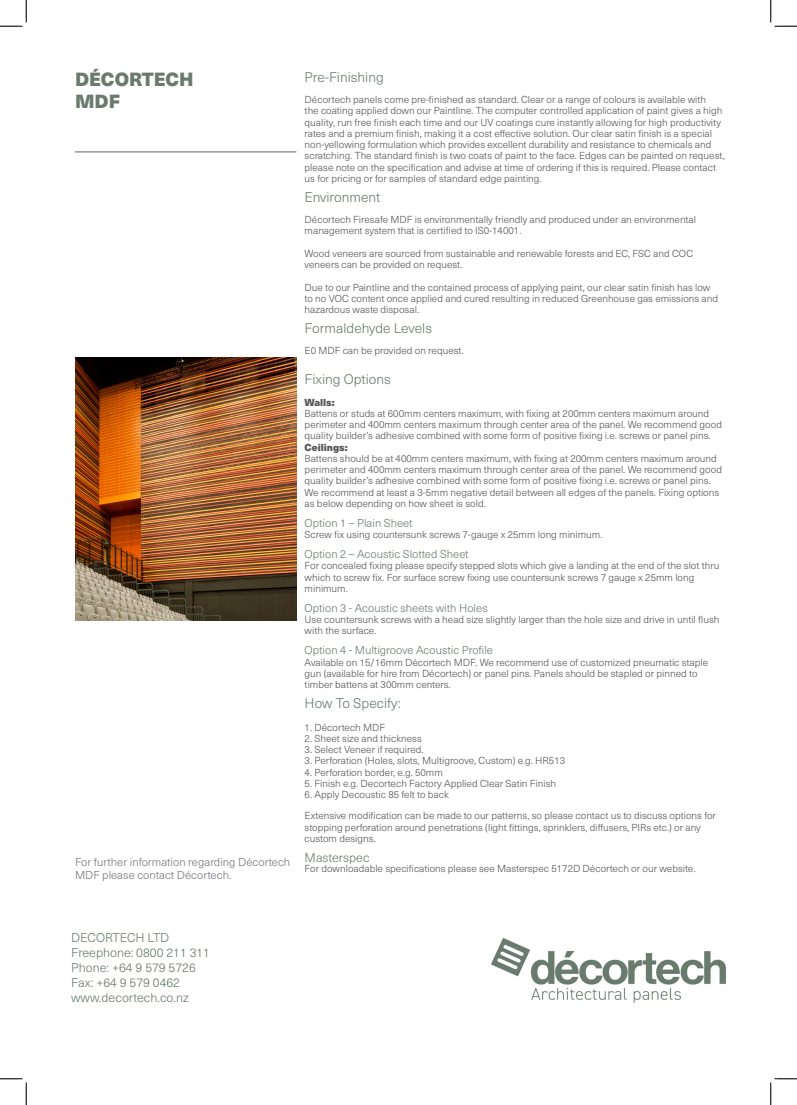
<style>
.page{position:relative;width:797px;height:1105px;background:#fff}
.page>*{position:absolute;margin:0;border:0;box-sizing:border-box;transform-origin:0 0}
.t1{font:900 18.75px "Neue Haas Unica W1 G";color:#6a7b6e}
.t2{font:300 13.75px "Neue Haas Unica W1 G";color:#6a7b6e}
.t3{font:300 12.5px "Neue Haas Unica W1 G";color:#6a7b6e}
.t4{font:300 12.5px "Neue Haas Unica W1 G";letter-spacing:-.025em;color:#6a7b6e}
.t5{font:300 11.25px "Neue Haas Unica W1 G";color:#6a7b6e}
.t6{font:300 11.25px "Neue Haas Unica W1 G";color:#74767b}
.t7{font:300 10px/11.2px "Neue Haas Unica W1 G";color:#575456}
.t8{font:900 10px "Neue Haas Unica W1 G";color:#575456}
</style>
<div class="page">
<img style="left:75px;top:357px;width:221px;height:263px">
<hr style="left:75px;top:151px;width:221px;height:2px;background:#231f20">
<img style="left:491px;top:938px;width:234px;height:64px">
<svg style="left:0;top:0;width:27px;height:27px"></svg>
<svg style="left:0;top:1078px;width:27px;height:27px"></svg>
<svg style="left:770px;top:0;width:27px;height:27px"></svg>
<svg style="left:770px;top:1078px;width:27px;height:27px"></svg>
<p class="t1" style="left:75px;top:64px;width:120px">DÉCORTECH</p>
<p class="t1" style="left:75px;top:87px;width:46px">MDF</p>
<p class="t6" style="left:75px;top:854px;width:217px">For further information regarding Décortech</p>
<p class="t6" style="left:75px;top:867px;width:158px">MDF please contact Décortech.</p>
<p class="t2" style="left:305px;top:67px;width:81px">Pre-Finishing</p>
<p class="t7" style="left:305px;top:93px;width:422px">Décortech panels come pre-finished as standard. Clear or a range of colours is available with<br>the coating applied down our Paintline. The computer controlled application of paint gives a high quality, run free finish each time and our UV coatings cure instantly allowing for high productivity rates and a premium finish, making it a cost effective solution. Our clear satin finish is a special non-yellowing formulation which provides excellent durability and resistance to chemicals and scratching. The standard finish is two coats of paint to the face. Edges can be painted on request, please note on the specification and advise at time of ordering if this is required. Please contact us for pricing or for samples of standard edge painting.</p>
<p class="t2" style="left:305px;top:187px;width:77px">Environment</p>
<p class="t7" style="left:305px;top:213px;width:393px">Décortech Firesafe MDF is environmentally friendly and produced under an environmental</p>
<p class="t7" style="left:305px;top:225px;width:218px">management system that is certified to IS0-14001.</p>
<p class="t7" style="left:305px;top:247px;width:390px">Wood veneers are sourced from sustainable and renewable forests and EC, FSC and COC</p>
<p class="t7" style="left:305px;top:258px;width:159px">veneers can be provided on request.</p>
<p class="t7" style="left:305px;top:281px;width:415px">Due to our Paintline and the contained process of applying paint, our clear satin finish has low to no VOC content once applied and cured resulting in reduced Greenhouse gas emissions and hazardous waste disposal.</p>
<p class="t2" style="left:305px;top:318px;width:129px">Formaldehyde Levels</p>
<p class="t7" style="left:305px;top:345px;width:161px">E0 MDF can be provided on request.</p>
<p class="t2" style="left:305px;top:369px;width:88px">Fixing Options</p>
<p class="t8" style="left:305px;top:394px;width:32px">Walls:</p>
<p class="t7" style="left:305px;top:407px;width:406px">Battens or studs at 600mm centers maximum, with fixing at 200mm centers maximum around</p>
<p class="t7" style="left:305px;top:418px;width:419px">perimeter and 400mm centers maximum through center area of the panel. We recommend good</p>
<p class="t7" style="left:305px;top:430px;width:407px">quality builder’s adhesive combined with some form of positive fixing i.e. screws or panel pins.</p>
<p class="t8" style="left:305px;top:439px;width:45px">Ceilings:</p>
<p class="t7" style="left:305px;top:452px;width:414px">Battens should be at 400mm centers maximum, with fixing at 200mm centers maximum around</p>
<p class="t7" style="left:305px;top:463px;width:419px">perimeter and 400mm centers maximum through center area of the panel. We recommend good</p>
<p class="t7" style="left:305px;top:475px;width:407px">quality builder’s adhesive combined with some form of positive fixing i.e. screws or panel pins.</p>
<p class="t7" style="left:305px;top:486px;width:416px">We recommend at least a 3-5mm negative detail between all edges of the panels. Fixing options</p>
<p class="t7" style="left:305px;top:497px;width:183px">as below depending on how sheet is sold.</p>
<p class="t5" style="left:305px;top:515px;width:109px">Option 1 – Plain Sheet</p>
<p class="t7" style="left:305px;top:528px;width:299px">Screw fix using countersunk screws 7-gauge x 25mm long minimum.</p>
<p class="t5" style="left:305px;top:546px;width:165px">Option 2 – Acoustic Slotted Sheet</p>
<p class="t7" style="left:305px;top:560px;width:416px">For concealed fixing please specify stepped slots which give a landing at the end of the slot thru</p>
<p class="t7" style="left:305px;top:571px;width:391px">which to screw fix. For surface screw fixing use countersunk screws 7 gauge x 25mm long</p>
<p class="t7" style="left:305px;top:582px;width:45px">minimum.</p>
<p class="t5" style="left:305px;top:600px;width:184px">Option 3 - Acoustic sheets with Holes</p>
<p class="t7" style="left:305px;top:613px;width:416px">Use countersunk screws with a head size slightly larger than the hole size and drive in until flush</p>
<p class="t7" style="left:305px;top:625px;width:73px">with the surface.</p>
<p class="t5" style="left:305px;top:642px;width:190px">Option 4 - Multigroove Acoustic Profile</p>
<p class="t7" style="left:305px;top:656px;width:405px">Available on 15/16mm Décortech MDF. We recommend use of customized pneumatic staple gun (available for hire from Décortech) or panel pins. Panels should be stapled or pinned to timber battens at 300mm centers.</p>
<p class="t2" style="left:305px;top:693px;width:97px">How To Specify:</p>
<p class="t7" style="left:305px;top:721px;width:82px">1. Décortech MDF</p>
<p class="t7" style="left:305px;top:732px;width:119px">2. Sheet size and thickness</p>
<p class="t7" style="left:305px;top:743px;width:120px">3. Select Veneer if required.</p>
<p class="t7" style="left:305px;top:755px;width:262px">3. Perforation (Holes, slots, Multigroove, Custom) e.g. HR513</p>
<p class="t7" style="left:305px;top:766px;width:140px">4. Perforation border, e.g. 50mm</p>
<p class="t7" style="left:305px;top:777px;width:253px">5. Finish e.g. Decortech Factory Applied Clear Satin Finish</p>
<p class="t7" style="left:305px;top:788px;width:146px">6. Apply Decoustic 85 felt to back</p>
<p class="t7" style="left:305px;top:810px;width:413px">Extensive modification can be made to our patterns, so please contact us to discuss options for</p>
<p class="t7" style="left:305px;top:821px;width:397px">stopping perforation around penetrations (light fittings, sprinklers, diffusers, PIRs etc.) or any</p>
<p class="t7" style="left:305px;top:832px;width:73px">custom designs.</p>
<p class="t3" style="left:305px;top:848px;width:66px">Masterspec</p>
<p class="t7" style="left:305px;top:862px;width:392px">For downloadable specifications please see Masterspec 5172D Décortech or our website.</p>
<p class="t4" style="left:71px;top:929px;width:99px">DECORTECH LTD</p>
<p class="t3" style="left:71px;top:944px;width:140px">Freephone: 0800 211 311</p>
<p class="t3" style="left:71px;top:959px;width:126px">Phone: +64 9 579 5726</p>
<p class="t3" style="left:71px;top:974px;width:110px">Fax: +64 9 579 0462</p>
<p class="t3" style="left:71px;top:989px;width:119px">www.decortech.co.nz</p>
</div>
